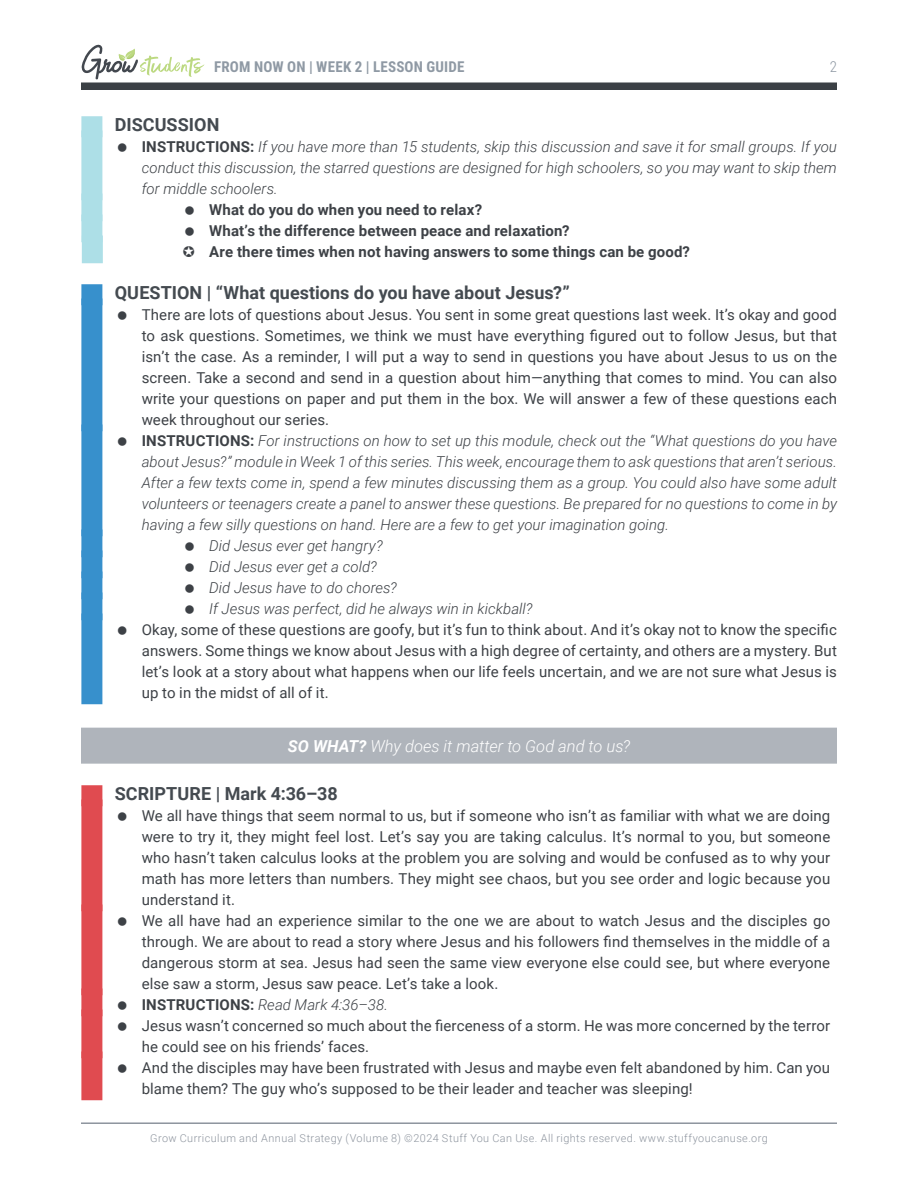
<style>
.page{position:relative;width:918px;height:1188px;background:#fff}
.page>*{position:absolute;margin:0;border:0;box-sizing:border-box;transform-origin:0 0}
.N-Lesson-Question-H1{font:700 18px "Roboto";color:#444a50}
.N-Lesson-BibleStory-H1{font:700 18px "Roboto";letter-spacing:.005em;color:#444a50}
.N-Lesson-Discussion-H1{font:700 18px "Roboto";color:#444a50}
.N-Static-What_-GrayBar{font:italic 300 16.5px "Roboto";letter-spacing:-.005em;color:#fff}
.t1{font:15px/21px "Roboto";letter-spacing:.005em;color:#3d4146;text-align:justify}
.t2{font:italic 300 15px/21px "Roboto";color:#3d4146;text-align:justify}
.t3{font:700 15px "Roboto";letter-spacing:.01em;color:#3d4146}
.t4{font:700 15px "Roboto Condensed";letter-spacing:.015em;color:#8f99a4}
.t5{font:300 15px "Roboto Condensed";color:#8f99a4}
.t6{font:300 10.8px "Roboto";letter-spacing:.04em;color:#8d949e}
.s1{font-weight:700;font-style:normal}
.s2{font-weight:700}
</style>
<div class="page">
<hr style="left:81px;top:1122px;width:756px;height:2px;background:#8d949e">
<svg style="left:81px;top:44px;width:123px;height:36px"></svg>
<div style="left:81px;top:82px;width:756px;height:8px;background:#3b4045"></div>
<div style="left:81px;top:116px;width:21px;height:21px;background:#addfe7"></div>
<div style="left:81px;top:130px;width:21px;height:70px;background:#addfe7"></div>
<div style="left:81px;top:194px;width:21px;height:27px;background:#addfe7"></div>
<div style="left:81px;top:214px;width:21px;height:28px;background:#addfe7"></div>
<div style="left:82px;top:236px;width:21px;height:27px;background:#addfe7"></div>
<div style="left:81px;top:284px;width:21px;height:21px;background:#3790cc"></div>
<div style="left:81px;top:298px;width:21px;height:133px;background:#3790cc"></div>
<div style="left:81px;top:424px;width:21px;height:112px;background:#3790cc"></div>
<div style="left:81px;top:530px;width:21px;height:27px;background:#3790cc"></div>
<div style="left:81px;top:550px;width:21px;height:28px;background:#3790cc"></div>
<div style="left:81px;top:572px;width:21px;height:27px;background:#3790cc"></div>
<div style="left:81px;top:592px;width:21px;height:28px;background:#3790cc"></div>
<div style="left:81px;top:614px;width:21px;height:90px;background:#3790cc"></div>
<div style="left:81px;top:728px;width:756px;height:36px;background:#afb4bb"></div>
<div style="left:81px;top:785px;width:21px;height:21px;background:#e04b50"></div>
<div style="left:81px;top:800px;width:21px;height:111px;background:#e04b50"></div>
<div style="left:81px;top:904px;width:21px;height:91px;background:#e04b50"></div>
<div style="left:81px;top:988px;width:21px;height:28px;background:#e04b50"></div>
<div style="left:81px;top:1010px;width:21px;height:48px;background:#e04b50"></div>
<div style="left:81px;top:1052px;width:21px;height:48px;background:#e04b50"></div>
<p class="t4" style="left:214px;top:56px;width:252px">FROM NOW ON | WEEK 2 | LESSON GUIDE</p>
<p class="t5" style="left:830px;top:56px;width:9px">2</p>
<p class="N-Lesson-Discussion-H1" style="left:115px;top:111px;width:106px">DISCUSSION</p>
<p class="t2" style="left:142px;top:135px;width:697px"><span class="s1">INSTRUCTIONS:</span> If you have more than 15 students, skip this discussion and save it for small groups. If you conduct this discussion, the starred questions are designed for high schoolers, so you may want to skip them for middle schoolers.</p>
<p class="t3" style="left:209px;top:199px;width:275px">What do you do when you need to relax?</p>
<p class="t3" style="left:209px;top:220px;width:362px">What’s the difference between peace and relaxation?</p>
<p class="t3" style="left:209px;top:241px;width:482px">Are there times when not having answers to some things can be good?</p>
<p class="N-Lesson-Question-H1" style="left:115px;top:279px;width:457px">QUESTION | “What questions do you have about Jesus?”</p>
<p class="t1" style="left:142px;top:303px;width:697px">There are lots of questions about Jesus. You sent in some great questions last week. It’s okay and good to ask questions. Sometimes, we think we must have everything figured out to follow Jesus, but that isn’t the case. As a reminder, I will put a way to send in questions you have about Jesus to us on the screen. Take a second and send in a question about him—anything that comes to mind. You can also write your questions on paper and put them in the box. We will answer a few of these questions each week throughout our series.</p>
<p class="t2" style="left:142px;top:429px;width:697px"><span class="s1">INSTRUCTIONS:</span> For instructions on how to set up this module, check out the “What questions do you have about Jesus?” module in Week 1 of this series. This week, encourage them to ask questions that aren’t serious.<br>After a few texts come in, spend a few minutes discussing them as a group. You could also have some adult volunteers or teenagers create a panel to answer these questions. Be prepared for no questions to come in by having a few silly questions on hand. Here are a few to get your imagination going.</p>
<p class="t2" style="left:209px;top:534px;width:175px">Did Jesus ever get hangry?</p>
<p class="t2" style="left:209px;top:555px;width:169px">Did Jesus ever get a cold?</p>
<p class="t2" style="left:209px;top:576px;width:189px">Did Jesus have to do chores?</p>
<p class="t2" style="left:209px;top:597px;width:325px">If Jesus was perfect, did he always win in kickball?</p>
<p class="t1" style="left:142px;top:618px;width:697px">Okay, some of these questions are goofy, but it’s fun to think about. And it’s okay not to know the specific answers. Some things we know about Jesus with a high degree of certainty, and others are a mystery. But let’s look at a story about what happens when our life feels uncertain, and we are not sure what Jesus is up to in the midst of all of it.</p>
<p class="N-Static-What_-GrayBar" style="left:288px;top:734px;width:344px"><span class="s2">SO WHAT?</span> Why does it matter to God and to us?</p>
<p class="N-Lesson-BibleStory-H1" style="left:115px;top:780px;width:225px">SCRIPTURE | Mark 4:36–38</p>
<p class="t1" style="left:142px;top:804px;width:690px">We all have things that seem normal to us, but if someone who isn’t as familiar with what we are doing were to try it, they might feel lost. Let’s say you are taking calculus. It’s normal to you, but someone who hasn’t taken calculus looks at the problem you are solving and would be confused as to why your math has more letters than numbers. They might see chaos, but you see order and logic because you understand it.</p>
<p class="t1" style="left:142px;top:909px;width:690px">We all have had an experience similar to the one we are about to watch Jesus and the disciples go through. We are about to read a story where Jesus and his followers find themselves in the middle of a dangerous storm at sea. Jesus had seen the same view everyone else could see, but where everyone else saw a storm, Jesus saw peace. Let’s take a look.</p>
<p class="t2" style="left:142px;top:993px;width:248px"><span class="s1">INSTRUCTIONS:</span> Read Mark 4:36–38.</p>
<p class="t1" style="left:142px;top:1014px;width:690px">Jesus wasn’t concerned so much about the fierceness of a storm. He was more concerned by the terror he could see on his friends’ faces.</p>
<p class="t1" style="left:142px;top:1056px;width:690px">And the disciples may have been frustrated with Jesus and maybe even felt abandoned by him. Can you blame them? The guy who’s supposed to be their leader and teacher was sleeping!</p>
<p class="t6" style="left:150px;top:1131px;width:619px">Grow Curriculum and Annual Strategy (Volume 8) ©2024 Stuff You Can Use. All rights reserved. www.stuffyoucanuse.org</p>
</div>
